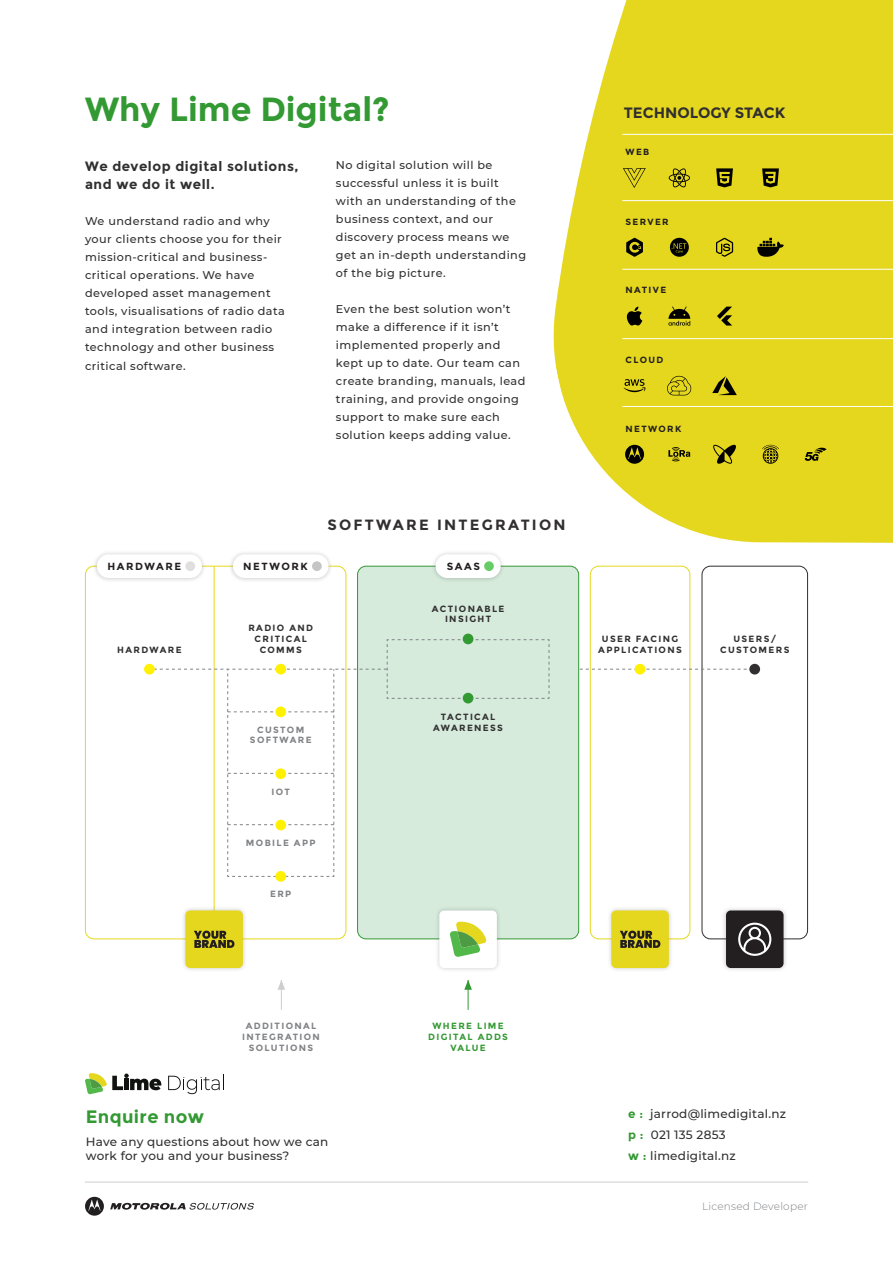
<style>
.page{position:relative;width:893px;height:1263px;background:#fff}
.page>*{position:absolute;margin:0;border:0;box-sizing:border-box;transform-origin:0 0}
.t1{font:700 33.45px "Montserrat";color:#393}
.t2{font:700 18px "Montserrat";letter-spacing:.02em;color:#393}
.t3{font:700 15px "Montserrat";color:#312f30}
.p-main{font:700 14.85px "Montserrat";letter-spacing:.15em;color:#312f30}
.t4{font:700 13.5px/18px "Montserrat";letter-spacing:.04em;color:#312f30}
.p-main-2{font:500 12px/14.4px "Montserrat";letter-spacing:.02em;color:#312f30}
.t5{font:500 11.25px/18px "Montserrat";letter-spacing:.04em;color:#312f30}
.p-main-3{font:300 10.5px "Montserrat";letter-spacing:.02em;color:#808285}
.p-main-4{font:700 10.35px "Montserrat";letter-spacing:.15em;color:#231f20}
.p-main-5{font:700 9px/10.8px "Montserrat";letter-spacing:.15em;color:#312f30;text-align:center}
.p-main-6{font:700 9px/10.8px "Montserrat";letter-spacing:.15em;color:#808285;text-align:center}
.p-main-7{font:700 9px "Montserrat";letter-spacing:.15em;color:#231f20}
.p-main-8{font:700 9px/10.8px "Montserrat";letter-spacing:.15em;color:#393;text-align:center}
.s1{font-weight:700;color:#393}
</style>
<div class="page">
<svg style="left:553px;top:0;width:340px;height:543px;fill:#e5d71d"></svg>
<svg style="left:168px;top:1075px;width:56px;height:19px"></svg>
<svg style="left:85px;top:1073px;width:76px;height:21px"></svg>
<div style="left:702px;top:566px;width:106px;height:373px;border:1px solid #312f30;border-radius:9px"></div>
<div style="left:722px;top:906px;width:66px;height:66px;background:#231f20;opacity:.23"></div>
<div style="left:726px;top:910px;width:57px;height:58px;background:#231f20;border-radius:5px"></div>
<svg style="left:738px;top:923px;width:33px;height:33px"></svg>
<hr style="left:214px;top:566px;width:1px;height:373px;background:#e6d81e">
<div style="left:275px;top:871px;width:11px;height:11px;background:#fff101;border-radius:50%"></div>
<div style="left:229px;top:550px;width:104px;height:33px;background:#231f20;opacity:.23"></div>
<div style="left:233px;top:554px;width:96px;height:24px;background:#fff;border-radius:12px"></div>
<div style="left:312px;top:561px;width:10px;height:10px;background:#c5c5c5;border-radius:50%"></div>
<div style="left:92px;top:550px;width:114px;height:33px;background:#231f20;opacity:.23"></div>
<div style="left:97px;top:554px;width:105px;height:24px;background:#fff;border-radius:12px"></div>
<div style="left:185px;top:561px;width:10px;height:10px;background:#e0dfde;border-radius:50%"></div>
<div style="left:181px;top:906px;width:66px;height:66px;background:#231f20;opacity:.23"></div>
<div style="left:185px;top:910px;width:58px;height:58px;background:#e5d71d;border-radius:5px"></div>
<svg style="left:194px;top:931px;width:40px;height:17px"></svg>
<div style="left:358px;top:566px;width:221px;height:373px;background:#d6ebdc;border-radius:9px"></div>
<svg style="left:148px;top:639px;width:611px;height:238px"></svg>
<div style="left:463px;top:634px;width:10px;height:10px;background:#393;border-radius:50%"></div>
<div style="left:463px;top:693px;width:10px;height:10px;background:#393;border-radius:50%"></div>
<div style="left:431px;top:550px;width:74px;height:33px;background:#231f20;opacity:.23"></div>
<div style="left:436px;top:554px;width:65px;height:24px;background:#fff;border-radius:12px"></div>
<div style="left:484px;top:561px;width:10px;height:10px;background:#6c6;border-radius:50%"></div>
<div style="left:435px;top:906px;width:66px;height:66px;background:#231f20;opacity:.23"></div>
<div style="left:439px;top:910px;width:58px;height:58px;background:#fff;border-radius:5px"></div>
<svg style="left:450px;top:921px;width:37px;height:36px"></svg>
<hr style="left:468px;top:980px;width:1px;height:30px;background:#393">
<svg style="left:464px;top:980px;width:8px;height:10px"></svg>
<hr style="left:281px;top:980px;width:1px;height:30px;background:#cdced0">
<svg style="left:278px;top:981px;width:7px;height:9px"></svg>
<div style="left:749px;top:664px;width:11px;height:10px;background:#312f30;border-radius:50%"></div>
<div style="left:275px;top:664px;width:11px;height:10px;background:#fff101;border-radius:50%"></div>
<div style="left:144px;top:664px;width:11px;height:10px;background:#fff101;border-radius:50%"></div>
<svg style="left:805px;top:448px;width:22px;height:13px"></svg>
<svg style="left:713px;top:445px;width:23px;height:19px"></svg>
<svg style="left:762px;top:443px;width:17px;height:21px"></svg>
<svg style="left:668px;top:447px;width:22px;height:14px"></svg>
<svg style="left:625px;top:445px;width:19px;height:19px"></svg>
<hr style="left:622px;top:406px;width:271px;height:1px;background:#fff">
<svg style="left:712px;top:376px;width:25px;height:19px"></svg>
<svg style="left:666px;top:375px;width:26px;height:20px"></svg>
<svg style="left:624px;top:379px;width:21px;height:13px"></svg>
<hr style="left:622px;top:338px;width:271px;height:1px;background:#fff">
<svg style="left:717px;top:307px;width:15px;height:19px"></svg>
<svg style="left:668px;top:307px;width:22px;height:19px"></svg>
<svg style="left:627px;top:307px;width:15px;height:19px"></svg>
<hr style="left:622px;top:269px;width:271px;height:1px;background:#fff">
<svg style="left:716px;top:238px;width:17px;height:19px"></svg>
<svg style="left:757px;top:238px;width:27px;height:19px"></svg>
<svg style="left:670px;top:238px;width:19px;height:19px"></svg>
<svg style="left:626px;top:238px;width:17px;height:19px"></svg>
<hr style="left:622px;top:200px;width:271px;height:1px;background:#fff">
<svg style="left:716px;top:168px;width:17px;height:19px"></svg>
<svg style="left:762px;top:168px;width:17px;height:19px"></svg>
<svg style="left:669px;top:168px;width:21px;height:19px"></svg>
<svg style="left:623px;top:168px;width:23px;height:20px"></svg>
<hr style="left:622px;top:134px;width:271px;height:1px;background:#fff">
<hr style="left:85px;top:1182px;width:723px;height:1px;background:#cdced0">
<svg style="left:85px;top:1197px;width:19px;height:19px"></svg>
<svg style="left:88px;top:1199px;width:13px;height:12px"></svg>
<svg style="left:110px;top:1203px;width:144px;height:7px"></svg>
<div style="left:607px;top:906px;width:66px;height:66px;background:#231f20;opacity:.23"></div>
<div style="left:611px;top:910px;width:58px;height:58px;background:#e5d71d;border-radius:5px"></div>
<svg style="left:620px;top:931px;width:40px;height:17px"></svg>
<p class="t1" style="left:85px;top:90px;width:306px">Why Lime Digital?</p>
<p class="t4" style="left:85px;top:158px;width:215px">We develop digital solutions, and we do it well.</p>
<p class="t5" style="left:85px;top:212px;width:201px">We understand radio and why your clients choose you for their mission-critical and business&shy;critical operations. We have developed asset management tools, visualisations of radio data and integration between radio technology and other business critical software.</p>
<p class="t5" style="left:336px;top:156px;width:192px">No digital solution will be successful unless it is built with an understanding of the business context, and our discovery process means we get an in-depth understanding of the big picture.</p>
<p class="t5" style="left:336px;top:300px;width:191px">Even the best solution won’t make a difference if it isn’t implemented properly and kept up to date. Our team can create branding, manuals, lead training, and provide ongoing support to make sure each solution keeps adding value.</p>
<p class="p-main-4" style="left:107px;top:560px;width:75px">HARDWARE</p>
<p class="p-main-4" style="left:243px;top:560px;width:66px">NETWORK</p>
<p class="p-main-5" style="left:248px;top:622px;width:66px">RADIO AND<br>CRITICAL</p>
<p class="p-main-5" style="left:117px;top:644px;width:66px">HARDWARE</p>
<p class="p-main-5" style="left:260px;top:644px;width:44px">COMMS</p>
<p class="p-main" style="left:327px;top:516px;width:240px">SOFTWARE INTEGRATION</p>
<p class="p-main-4" style="left:447px;top:560px;width:35px">SAAS</p>
<p class="p-main-5" style="left:432px;top:603px;width:74px">ACTIONABLE<br>INSIGHT</p>
<p class="p-main-6" style="left:250px;top:724px;width:63px">CUSTOM<br>SOFTWARE</p>
<p class="p-main-6" style="left:272px;top:786px;width:20px">IOT</p>
<p class="p-main-6" style="left:246px;top:837px;width:71px">MOBILE APP</p>
<p class="p-main-6" style="left:270px;top:889px;width:23px">ERP</p>
<p class="p-main-5" style="left:433px;top:711px;width:71px">TACTICAL<br>AWARENESS</p>
<p class="t3" style="left:624px;top:104px;width:163px">TECHNOLOGY STACK</p>
<p class="p-main-7" style="left:626px;top:147px;width:25px">WEB</p>
<p class="p-main-7" style="left:626px;top:216px;width:45px">SERVER</p>
<p class="p-main-7" style="left:626px;top:285px;width:42px">NATIVE</p>
<p class="p-main-7" style="left:626px;top:354px;width:39px">CLOUD</p>
<p class="p-main-7" style="left:626px;top:423px;width:57px">NETWORK</p>
<p class="p-main-5" style="left:598px;top:633px;width:85px">USER FACING<br>APPLICATIONS</p>
<p class="p-main-5" style="left:720px;top:633px;width:71px">USERS/<br>CUSTOMERS</p>
<p class="p-main-6" style="left:242px;top:1021px;width:79px">ADDITIONAL<br>INTEGRATION</p>
<p class="p-main-6" style="left:249px;top:1042px;width:66px">SOLUTIONS</p>
<p class="t2" style="left:86px;top:1106px;width:120px">Enquire now</p>
<p class="p-main-2" style="left:86px;top:1134px;width:244px">Have any questions about how we can work for you and your business?</p>
<p class="p-main-8" style="left:428px;top:1021px;width:81px">WHERE LIME<br>DIGITAL ADDS<br>VALUE</p>
<p class="p-main-2" style="left:628px;top:1106px;width:159px"><span class="s1">e :</span> jarrod@limedigital.nz</p>
<p class="p-main-2" style="left:628px;top:1127px;width:99px"><span class="s1">p :</span> 021 135 2853</p>
<p class="p-main-2" style="left:628px;top:1148px;width:109px"><span class="s1">w :</span> limedigital.nz</p>
<p class="p-main-3" style="left:702px;top:1199px;width:107px">Licensed Developer</p>
</div>
